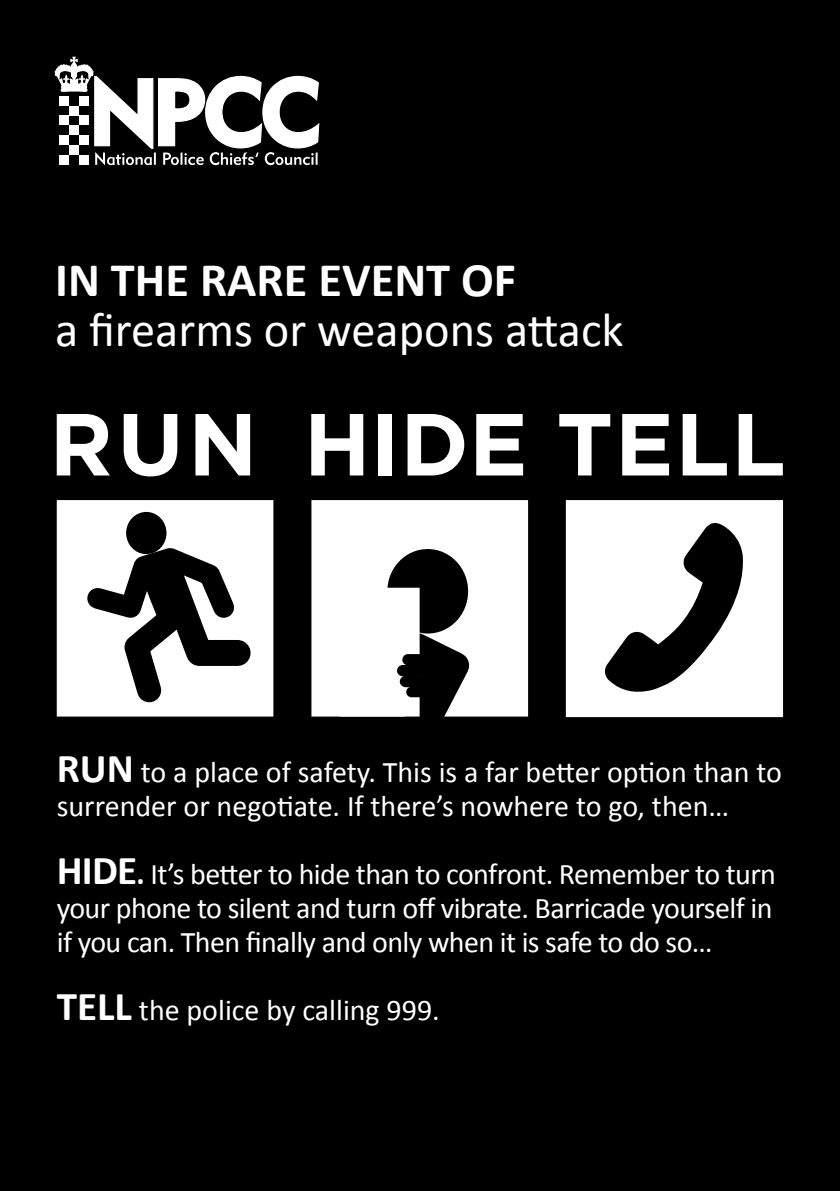
<style>
.page{position:relative;width:840px;height:1191px;background:#fff}
.page>*{position:absolute;margin:0;border:0;box-sizing:border-box;transform-origin:0 0}
.t1{font:48.4px "Calibri";color:#fff}
.t2{font:700 48.4px "Calibri";color:#fff}
.t3{font:30px/34px "Calibri";letter-spacing:-.02em;color:#fff}
.t4{font:30px/34px "Calibri";color:#fff}
.s1{font-weight:700;font-size:41.2px}
.s2{font-weight:700;font-size:30.8px}
</style>
<div class="page">
<div style="left:0;top:0;width:839px;height:1191px;background:#000"></div>
<svg style="left:55px;top:57px;width:265px;height:108px"></svg>
<svg style="left:57px;top:414px;width:53px;height:61px"></svg>
<svg style="left:124px;top:414px;width:53px;height:62px"></svg>
<svg style="left:195px;top:414px;width:55px;height:61px"></svg>
<svg style="left:311px;top:414px;width:52px;height:61px"></svg>
<div style="left:378px;top:414px;width:14px;height:61px;background:#fff"></div>
<svg style="left:407px;top:414px;width:57px;height:61px"></svg>
<svg style="left:476px;top:414px;width:47px;height:61px"></svg>
<svg style="left:559px;top:414px;width:51px;height:61px"></svg>
<svg style="left:622px;top:414px;width:46px;height:61px"></svg>
<svg style="left:682px;top:414px;width:44px;height:61px"></svg>
<svg style="left:738px;top:414px;width:44px;height:61px"></svg>
<svg style="left:565px;top:500px;width:217px;height:217px;fill:#fff"></svg>
<div style="left:57px;top:500px;width:216px;height:216px;background:#fff"></div>
<svg style="left:72px;top:527px;width:191px;height:190px"></svg>
<div style="left:126px;top:512px;width:40px;height:42px;background:#000;border-radius:50%"></div>
<div style="left:311px;top:500px;width:217px;height:216px;background:#fff"></div>
<div style="left:387px;top:549px;width:81px;height:84px;background:#000;border-radius:50%"></div>
<svg style="left:382px;top:559px;width:100px;height:158px"></svg>
<div style="left:406px;top:687px;width:19px;height:10px;background:#000;border-radius:5px"></div>
<h1 class="t2" style="left:55px;top:249px;width:462px">IN THE RARE EVENT OF</h1>
<h1 class="t1" style="left:55px;top:299px;width:569px">a firearms or weapons attack</h1>
<p class="t4" style="left:57px;top:755px;width:726px"><span class="s1">RUN</span> to a place of safety. This is a far better option than to surrender or negotiate. If there’s nowhere to go, then…</p>
<p class="t3" style="left:57px;top:857px;width:720px"><span class="s1">HIDE</span><span class="s2">.</span> It’s better to hide than to confront. Remember to turn your phone to silent and turn off vibrate. Barricade yourself in if you can. Then finally and only when it is safe to do so…</p>
<p class="t4" style="left:57px;top:993px;width:384px"><span class="s1">TELL</span> the police by calling 999.</p>
</div>
